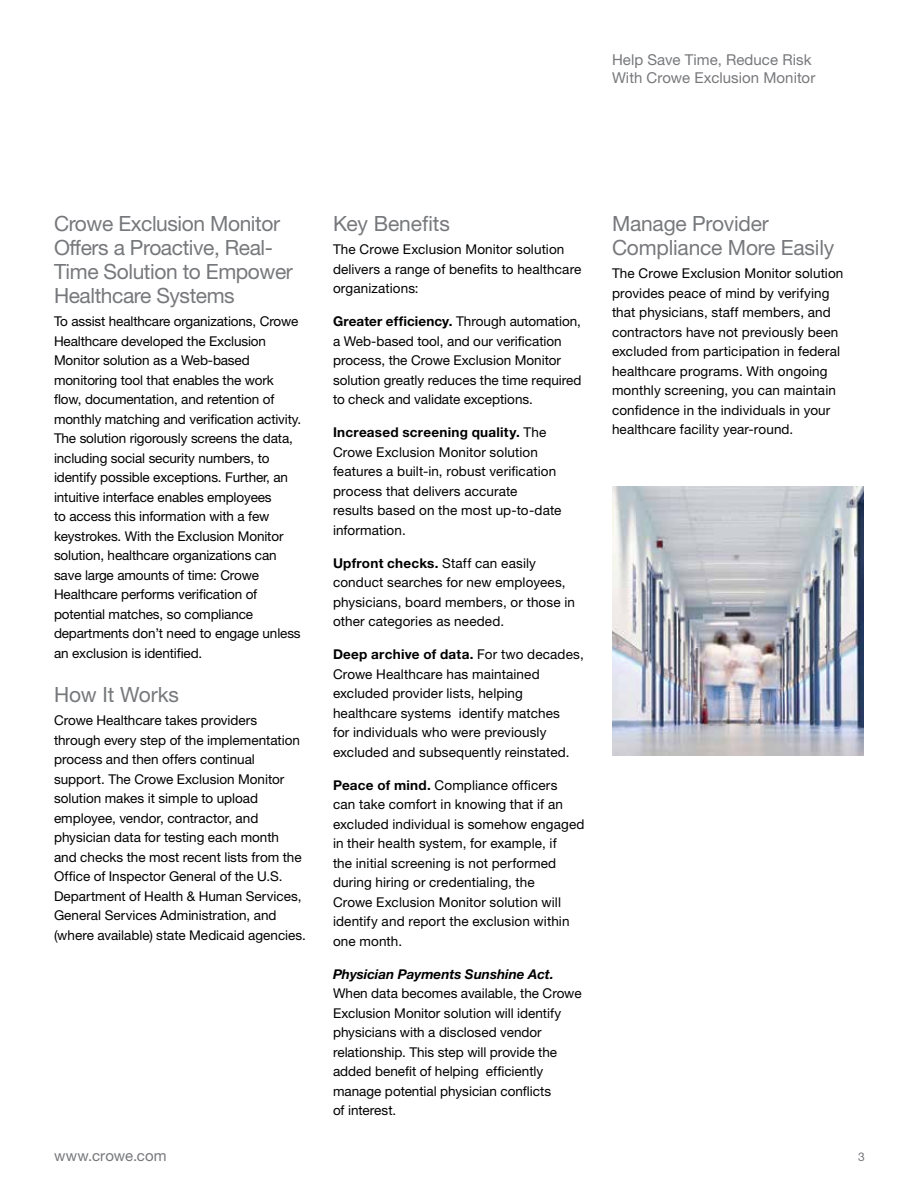
<style>
.page{position:relative;width:918px;height:1188px;background:#fff}
.page>*{position:absolute;margin:0;border:0;box-sizing:border-box;transform-origin:0 0}
.Subhead_2{font:21px/24px "Helvetica Neue LT Std";letter-spacing:-.02em;color:#77787b}
.t1{font:15px/18px "Helvetica Neue LT Std";letter-spacing:.005em;color:#77787b}
.Body_Text{font:13.5px/19.5px "Helvetica Neue LT Std";color:#000}
.t2{font:12px "Helvetica Neue LT Std";color:#77787b}
.s1{font-weight:700}
.s2{font-weight:700;font-style:italic}
</style>
<div class="page">
<img style="left:612px;top:486px;width:252px;height:270px">
<p class="t1" style="left:612px;top:50px;width:205px">Help Save Time, Reduce Risk<br>With Crowe Exclusion Monitor</p>
<p class="Subhead_2" style="left:54px;top:211px;width:240px">Crowe Exclusion Monitor<br>Offers a Proactive, Real-<br>Time Solution to Empower<br>Healthcare Systems</p>
<p class="Body_Text" style="left:54px;top:312px;width:249px">To assist healthcare organizations, Crowe Healthcare developed the Exclusion Monitor solution as a Web-based monitoring tool that enables the work flow, documentation, and retention of monthly matching and verification activity.<br>The solution rigorously screens the data, including social security numbers, to identify possible exceptions. Further, an intuitive interface enables employees<br>to access this information with a few keystrokes. With the Exclusion Monitor solution, healthcare organizations can save large amounts of time: Crowe Healthcare performs verification of potential matches, so compliance departments don’t need to engage unless an exclusion is identified.</p>
<p class="Subhead_2" style="left:54px;top:682px;width:127px">How It Works</p>
<p class="Body_Text" style="left:54px;top:711px;width:254px">Crowe Healthcare takes providers through every step of the implementation process and then offers continual support. The Crowe Exclusion Monitor solution makes it simple to upload employee, vendor, contractor, and physician data for testing each month<br>and checks the most recent lists from the Office of Inspector General of the U.S.<br>Department of Health &amp; Human Services, General Services Administration, and (where available) state Medicaid agencies.</p>
<p class="Subhead_2" style="left:333px;top:211px;width:118px">Key Benefits</p>
<p class="Body_Text" style="left:333px;top:240px;width:250px">The Crowe Exclusion Monitor solution delivers a range of benefits to healthcare organizations:</p>
<p class="Body_Text" style="left:333px;top:312px;width:250px"><span class="s1">Greater efficiency.</span> Through automation, a Web-based tool, and our verification process, the Crowe Exclusion Monitor solution greatly reduces the time required to check and validate exceptions.</p>
<p class="Body_Text" style="left:333px;top:423px;width:230px"><span class="s1">Increased screening quality.</span> The<br>Crowe Exclusion Monitor solution features a built-in, robust verification process that delivers accurate results based on the most up-to-date information.</p>
<p class="Body_Text" style="left:333px;top:553px;width:244px"><span class="s1">Upfront checks.</span> Staff can easily conduct searches for new employees, physicians, board members, or those in other categories as needed.</p>
<p class="Body_Text" style="left:333px;top:645px;width:252px"><span class="s1">Deep archive of data.</span> For two decades, Crowe Healthcare has maintained excluded provider lists, helping healthcare systems identify matches<br>for individuals who were previously excluded and subsequently reinstated.</p>
<p class="Body_Text" style="left:333px;top:775px;width:253px"><span class="s1">Peace of mind.</span> Compliance officers<br>can take comfort in knowing that if an excluded individual is somehow engaged in their health system, for example, if<br>the initial screening is not performed during hiring or credentialing, the<br>Crowe Exclusion Monitor solution will identify and report the exclusion within one month.</p>
<p class="Body_Text" style="left:333px;top:964px;width:250px"><span class="s2">Physician Payments Sunshine Act.<br></span>When data becomes available, the Crowe Exclusion Monitor solution will identify physicians with a disclosed vendor relationship. This step will provide the added benefit of helping efficiently manage potential physician conflicts<br>of interest.</p>
<p class="Subhead_2" style="left:612px;top:211px;width:224px">Manage Provider<br>Compliance More Easily</p>
<p class="Body_Text" style="left:612px;top:264px;width:233px">The Crowe Exclusion Monitor solution provides peace of mind by verifying that physicians, staff members, and contractors have not previously been excluded from participation in federal healthcare programs. With ongoing monthly screening, you can maintain confidence in the individuals in your healthcare facility year-round.</p>
<p class="t1" style="left:54px;top:1146px;width:114px">www.crowe.com</p>
<p class="t2" style="left:858px;top:1150px;width:8px">3</p>
</div>
